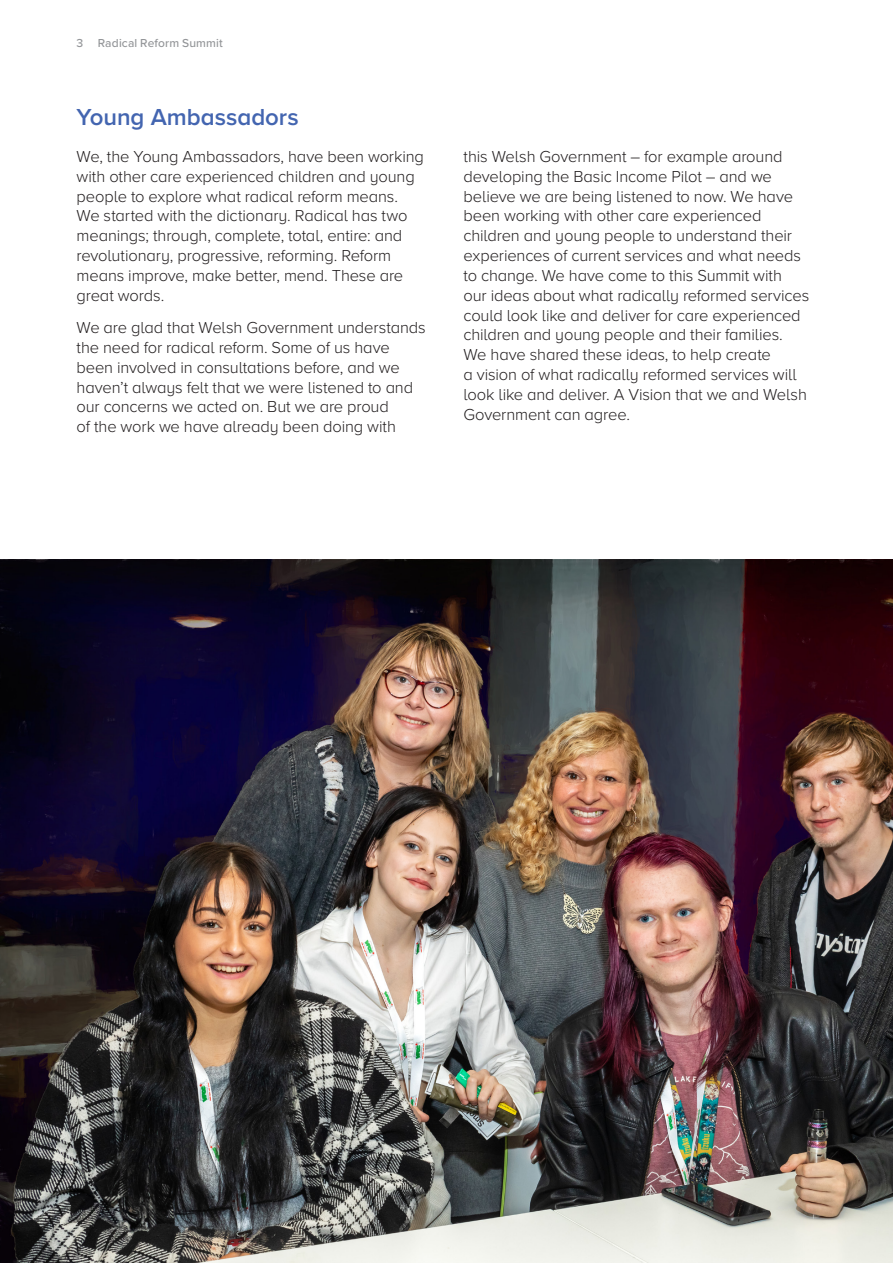
<style>
.page{position:relative;width:893px;height:1263px;background:#fff}
.page>*{position:absolute;margin:0;border:0;box-sizing:border-box;transform-origin:0 0}
.Sub{font:600 24px "Proxima Nova";letter-spacing:-.005em;color:#4365b0}
.Body{font:300 16.5px/19.8px "Proxima Nova";letter-spacing:-.01em;color:#231f20}
.t1{font:500 12px "Proxima Nova";letter-spacing:.015em;color:#939598}
</style>
<div class="page">
<img style="left:0;top:559px;width:893px;height:704px">
<p class="t1" style="left:77px;top:34px;width:148px">3 Radical Reform Summit</p>
<h3 class="Sub" style="left:77px;top:99px;width:224px">Young Ambassadors</h3>
<p class="Body" style="left:77px;top:146px;width:349px">We, the Young Ambassadors, have been working with other care experienced children and young people to explore what radical reform means.<br>We started with the dictionary. Radical has two meanings; through, complete, total, entire: and revolutionary, progressive, reforming. Reform means improve, make better, mend. These are great words.</p>
<p class="Body" style="left:77px;top:317px;width:351px">We are glad that Welsh Government understands the need for radical reform. Some of us have been involved in consultations before, and we haven’t always felt that we were listened to and our concerns we acted on. But we are proud<br>of the work we have already been doing with</p>
<p class="Body" style="left:463px;top:146px;width:347px">this Welsh Government – for example around developing the Basic Income Pilot – and we believe we are being listened to now. We have been working with other care experienced children and young people to understand their experiences of current services and what needs to change. We have come to this Summit with our ideas about what radically reformed services could look like and deliver for care experienced children and young people and their families.<br>We have shared these ideas, to help create<br>a vision of what radically reformed services will look like and deliver. A Vision that we and Welsh Government can agree.</p>
</div>
